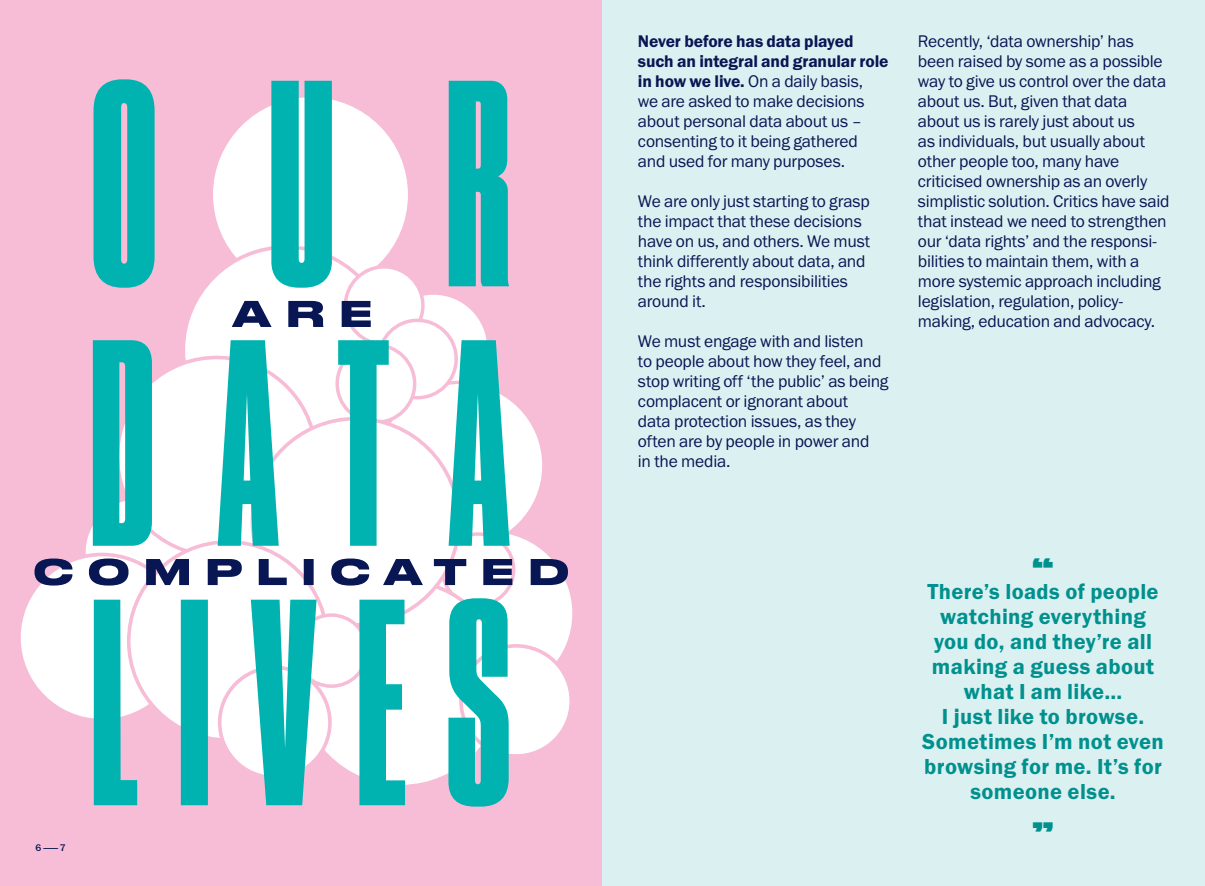
<style>
.page{position:relative;width:1205px;height:886px;background:#fff}
.page>*{position:absolute;margin:0;border:0;box-sizing:border-box;transform-origin:0 0}
.Body_Text{font:700 34.5px "Druk Wide";color:#00918e}
.Body_Text-2{font:22.5px/25px "Franklin Gothic URW Dem";letter-spacing:.015em;color:#00918e;text-align:center}
.Body_Text-3{font:17.5px/20px "Franklin Gothic URW Boo";letter-spacing:-.01em;color:#081754}
.Header_Footer_Text{font:500 10px "Franklin Gothic URW";color:#081754}
.s1{font-family:"Franklin Gothic URW Dem"}
</style>
<div class="page">
<div style="left:0;top:0;width:602px;height:886px;background:#f7bdd7"></div>
<div style="left:602px;top:0;width:603px;height:886px;background:#dbf0f1"></div>
<div style="left:408px;top:530px;width:166px;height:166px;background:#fff;border-radius:50%"></div>
<div style="left:183px;top:247px;width:207px;height:206px;background:#fff;border-radius:50%"></div>
<div style="left:378px;top:293px;width:111px;height:110px;background:#fff;border-radius:50%"></div>
<svg style="left:442px;top:534px;width:72px;height:71px"></svg>
<div style="left:345px;top:267px;width:78px;height:77px;background:#fff;border-radius:50%"></div>
<div style="left:461px;top:646px;width:110px;height:110px;background:#fff;border-radius:50%"></div>
<div style="left:459px;top:644px;width:114px;height:114px;border:4px solid #f7bdd7;border-radius:50%"></div>
<div style="left:19px;top:554px;width:166px;height:167px;background:#fff;border-radius:50%"></div>
<div style="left:252px;top:419px;width:207px;height:206px;background:#fff;border-radius:50%"></div>
<div style="left:129px;top:542px;width:198px;height:198px;background:#fff;border-radius:50%"></div>
<svg style="left:94px;top:598px;width:415px;height:208px"></svg>
<svg style="left:93px;top:340px;width:404px;height:16px"></svg>
<svg style="left:94px;top:79px;width:415px;height:209px"></svg>
<svg style="left:35px;top:356px;width:533px;height:229px"></svg>
<svg style="left:232px;top:301px;width:139px;height:26px"></svg>
<p class="Header_Footer_Text" style="left:35px;top:841px;width:32px">6 — 7</p>
<p class="Body_Text-3" style="left:638px;top:31px;width:252px"><span class="s1">Never before has data played such an integral and granular role in how we live.</span> On a daily basis,<br>we are asked to make decisions about personal data about us – consenting to it being gathered and used for many purposes.</p>
<p class="Body_Text-3" style="left:638px;top:191px;width:234px">We are only just starting to grasp the impact that these decisions have on us, and others. We must think differently about data, and the rights and responsibilities around it.</p>
<p class="Body_Text-3" style="left:638px;top:331px;width:252px">We must engage with and listen<br>to people about how they feel, and stop writing off ‘the public’ as being complacent or ignorant about<br>data protection issues, as they often are by people in power and<br>in the media.</p>
<p class="Body_Text-3" style="left:918px;top:31px;width:253px">Recently, ‘data ownership’ has been raised by some as a possible way to give us control over the data about us. But, given that data about us is rarely just about us<br>as individuals, but usually about other people too, many have criticised ownership as an overly simplistic solution. Critics have said that instead we need to strengthen our ‘data rights’ and the responsi&shy;bilities to maintain them, with a more systemic approach including legislation, regulation, policy&shy;making, education and advocacy.</p>
<p class="Body_Text" style="left:1032px;top:543px;width:23px">“</p>
<p class="Body_Text-2" style="left:922px;top:579px;width:243px">There’s loads of people watching everything you do, and they’re all making a guess about what I am like…<br>I just like to browse.<br>Sometimes I’m not even browsing for me. It’s for someone else.</p>
<p class="Body_Text" style="left:1032px;top:806px;width:23px">”</p>
</div>
